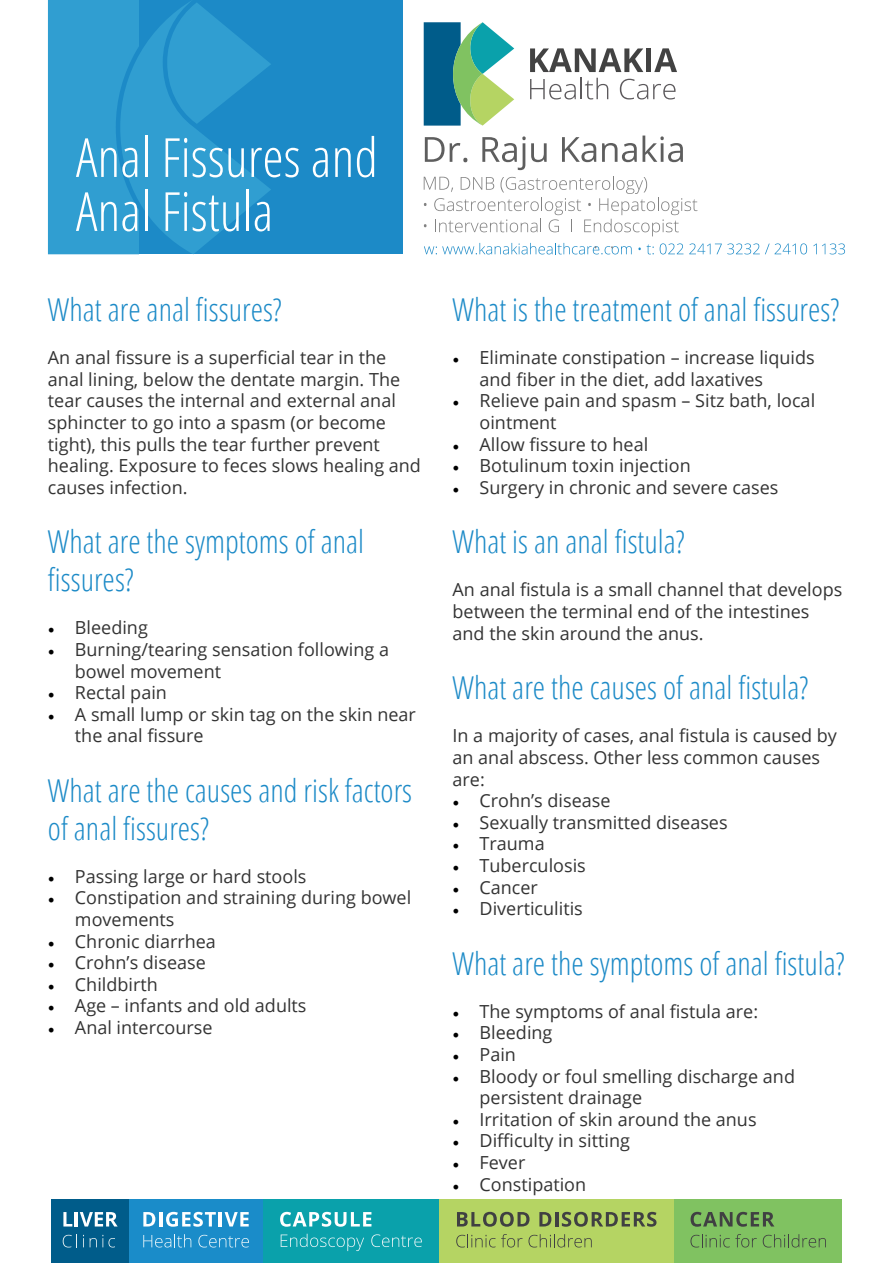
<style>
.page{position:relative;width:893px;height:1263px;background:#fff}
.page>*{position:absolute;margin:0;border:0;box-sizing:border-box;transform-origin:0 0}
.t1{font:300 condensed 54px/54px "Open Sans";color:#fff}
.t2{font:300 condensed 31.5px/37.8px "Open Sans";color:#1c8ac7}
.t3{font:18px/21.6px "Open Sans";color:#333}
.s1{font-family:"Minion Pro";color:#000}
</style>
<div class="page">
<svg style="left:638px;top:244px;width:16px;height:10px"></svg>
<svg style="left:660px;top:243px;width:23px;height:11px"></svg>
<svg style="left:689px;top:243px;width:118px;height:11px"></svg>
<svg style="left:813px;top:243px;width:32px;height:11px"></svg>
<div style="left:48px;top:0;width:354px;height:254px;background:#1c8ac7"></div>
<svg style="left:48px;top:0;width:223px;height:254px"></svg>
<svg style="left:425px;top:137px;width:42px;height:25px"></svg>
<svg style="left:482px;top:136px;width:65px;height:34px"></svg>
<svg style="left:562px;top:137px;width:34px;height:25px"></svg>
<svg style="left:602px;top:136px;width:81px;height:26px"></svg>
<svg style="left:424px;top:243px;width:208px;height:11px"></svg>
<svg style="left:424px;top:176px;width:273px;height:60px"></svg>
<svg style="left:530px;top:48px;width:113px;height:24px"></svg>
<div style="left:646px;top:48px;width:5px;height:24px;background:#424242"></div>
<svg style="left:654px;top:48px;width:23px;height:24px"></svg>
<svg style="left:530px;top:78px;width:78px;height:21px"></svg>
<svg style="left:620px;top:79px;width:55px;height:20px"></svg>
<svg style="left:424px;top:22px;width:90px;height:104px"></svg>
<div style="left:438px;top:1199px;width:237px;height:64px;background:#b5d463"></div>
<svg style="left:457px;top:1212px;width:72px;height:15px"></svg>
<svg style="left:539px;top:1212px;width:12px;height:14px"></svg>
<hr style="left:555px;top:1212px;width:3px;height:14px;background:#404042">
<svg style="left:562px;top:1212px;width:94px;height:15px"></svg>
<svg style="left:456px;top:1234px;width:136px;height:13px"></svg>
<div style="left:51px;top:1199px;width:78px;height:64px;background:#005c8a"></div>
<div style="left:129px;top:1199px;width:134px;height:64px;background:#1a8cc9"></div>
<svg style="left:63px;top:1212px;width:9px;height:14px"></svg>
<hr style="left:75px;top:1212px;width:3px;height:14px;background:#fff">
<svg style="left:80px;top:1212px;width:38px;height:14px"></svg>
<svg style="left:63px;top:1234px;width:21px;height:13px"></svg>
<svg style="left:90px;top:1235px;width:25px;height:12px"></svg>
<svg style="left:143px;top:1212px;width:12px;height:14px"></svg>
<hr style="left:159px;top:1212px;width:3px;height:14px;background:#fff">
<svg style="left:166px;top:1212px;width:50px;height:15px"></svg>
<hr style="left:219px;top:1212px;width:3px;height:14px;background:#fff">
<svg style="left:225px;top:1212px;width:24px;height:14px"></svg>
<svg style="left:143px;top:1234px;width:48px;height:13px"></svg>
<svg style="left:198px;top:1235px;width:51px;height:12px"></svg>
<div style="left:263px;top:1199px;width:175px;height:64px;background:#0aa1ab"></div>
<div style="left:675px;top:1199px;width:167px;height:64px;background:#80c261"></div>
<svg style="left:691px;top:1212px;width:83px;height:15px"></svg>
<svg style="left:690px;top:1234px;width:67px;height:13px"></svg>
<svg style="left:763px;top:1234px;width:63px;height:13px"></svg>
<svg style="left:280px;top:1212px;width:91px;height:15px"></svg>
<svg style="left:281px;top:1234px;width:83px;height:17px"></svg>
<svg style="left:371px;top:1234px;width:51px;height:13px"></svg>
<h1 class="t1" style="left:76px;top:129px;width:303px">Anal Fissures and<br>Anal Fistula</h1>
<h2 class="t2" style="left:48px;top:290px;width:235px">What are anal fissures?</h2>
<p class="t3" style="left:48px;top:346px;width:375px">An anal fissure is a superficial tear in the anal lining, below the dentate margin. The tear causes the internal and external anal sphincter to go into a spasm (or become tight), this pulls the tear further prevent healing. Exposure to feces slows healing and causes infection.</p>
<h2 class="t2" style="left:48px;top:522px;width:318px">What are the symptoms of anal fissures?</h2>
<p class="t3" style="left:48px;top:616px;width:101px"><span class="s1">•</span> Bleeding</p>
<p class="t3" style="left:75px;top:638px;width:316px;text-indent:-27px"><span class="s1">•</span> Burning/tearing sensation following a bowel movement</p>
<p class="t3" style="left:48px;top:681px;width:121px"><span class="s1">•</span> Rectal pain</p>
<p class="t3" style="left:75px;top:703px;width:342px;text-indent:-27px"><span class="s1">•</span> A small lump or skin tag on the skin near the anal fissure</p>
<h2 class="t2" style="left:48px;top:770px;width:366px">What are the causes and risk factors of anal fissures?</h2>
<p class="t3" style="left:48px;top:865px;width:260px"><span class="s1">•</span> Passing large or hard stools</p>
<p class="t3" style="left:75px;top:886px;width:338px;text-indent:-27px"><span class="s1">•</span> Constipation and straining during bowel movements</p>
<p class="t3" style="left:48px;top:930px;width:169px"><span class="s1">•</span> Chronic diarrhea</p>
<p class="t3" style="left:48px;top:951px;width:159px"><span class="s1">•</span> Crohn’s disease</p>
<p class="t3" style="left:48px;top:973px;width:111px"><span class="s1">•</span> Childbirth</p>
<p class="t3" style="left:48px;top:994px;width:260px"><span class="s1">•</span> Age – infants and old adults</p>
<p class="t3" style="left:48px;top:1016px;width:166px"><span class="s1">•</span> Anal intercourse</p>
<h2 class="t2" style="left:453px;top:290px;width:388px">What is the treatment of anal fissures?</h2>
<p class="t3" style="left:480px;top:346px;width:337px;text-indent:-27px"><span class="s1">•</span> Eliminate constipation – increase liquids and fiber in the diet, add laxatives</p>
<p class="t3" style="left:480px;top:390px;width:337px;text-indent:-27px"><span class="s1">•</span> Relieve pain and spasm – Sitz bath, local ointment</p>
<p class="t3" style="left:453px;top:433px;width:197px"><span class="s1">•</span> Allow fissure to heal</p>
<p class="t3" style="left:453px;top:454px;width:240px"><span class="s1">•</span> Botulinum toxin injection</p>
<p class="t3" style="left:453px;top:476px;width:327px"><span class="s1">•</span> Surgery in chronic and severe cases</p>
<h2 class="t2" style="left:453px;top:522px;width:234px">What is an anal fistula?</h2>
<p class="t3" style="left:453px;top:579px;width:391px">An anal fistula is a small channel that develops between the terminal end of the intestines and the skin around the anus.</p>
<h2 class="t2" style="left:453px;top:668px;width:357px">What are the causes of anal fistula?</h2>
<p class="t3" style="left:453px;top:724px;width:386px">In a majority of cases, anal fistula is caused by an anal abscess. Other less common causes are:</p>
<p class="t3" style="left:453px;top:789px;width:159px"><span class="s1">•</span> Crohn’s disease</p>
<p class="t3" style="left:453px;top:811px;width:277px"><span class="s1">•</span> Sexually transmitted diseases</p>
<p class="t3" style="left:453px;top:832px;width:94px"><span class="s1">•</span> Trauma</p>
<p class="t3" style="left:453px;top:854px;width:135px"><span class="s1">•</span> Tuberculosis</p>
<p class="t3" style="left:453px;top:876px;width:87px"><span class="s1">•</span> Cancer</p>
<p class="t3" style="left:453px;top:897px;width:132px"><span class="s1">•</span> Diverticulitis</p>
<h2 class="t2" style="left:453px;top:943px;width:394px">What are the symptoms of anal fistula?</h2>
<p class="t3" style="left:453px;top:1000px;width:307px"><span class="s1">•</span> The symptoms of anal fistula are:</p>
<p class="t3" style="left:453px;top:1021px;width:101px"><span class="s1">•</span> Bleeding</p>
<p class="t3" style="left:453px;top:1043px;width:65px"><span class="s1">•</span> Pain</p>
<p class="t3" style="left:480px;top:1065px;width:317px;text-indent:-27px"><span class="s1">•</span> Bloody or foul smelling discharge and persistent drainage</p>
<p class="t3" style="left:453px;top:1108px;width:306px"><span class="s1">•</span> Irritation of skin around the anus</p>
<p class="t3" style="left:453px;top:1129px;width:179px"><span class="s1">•</span> Difficulty in sitting</p>
<p class="t3" style="left:453px;top:1151px;width:74px"><span class="s1">•</span> Fever</p>
<p class="t3" style="left:453px;top:1173px;width:135px"><span class="s1">•</span> Constipation</p>
</div>
